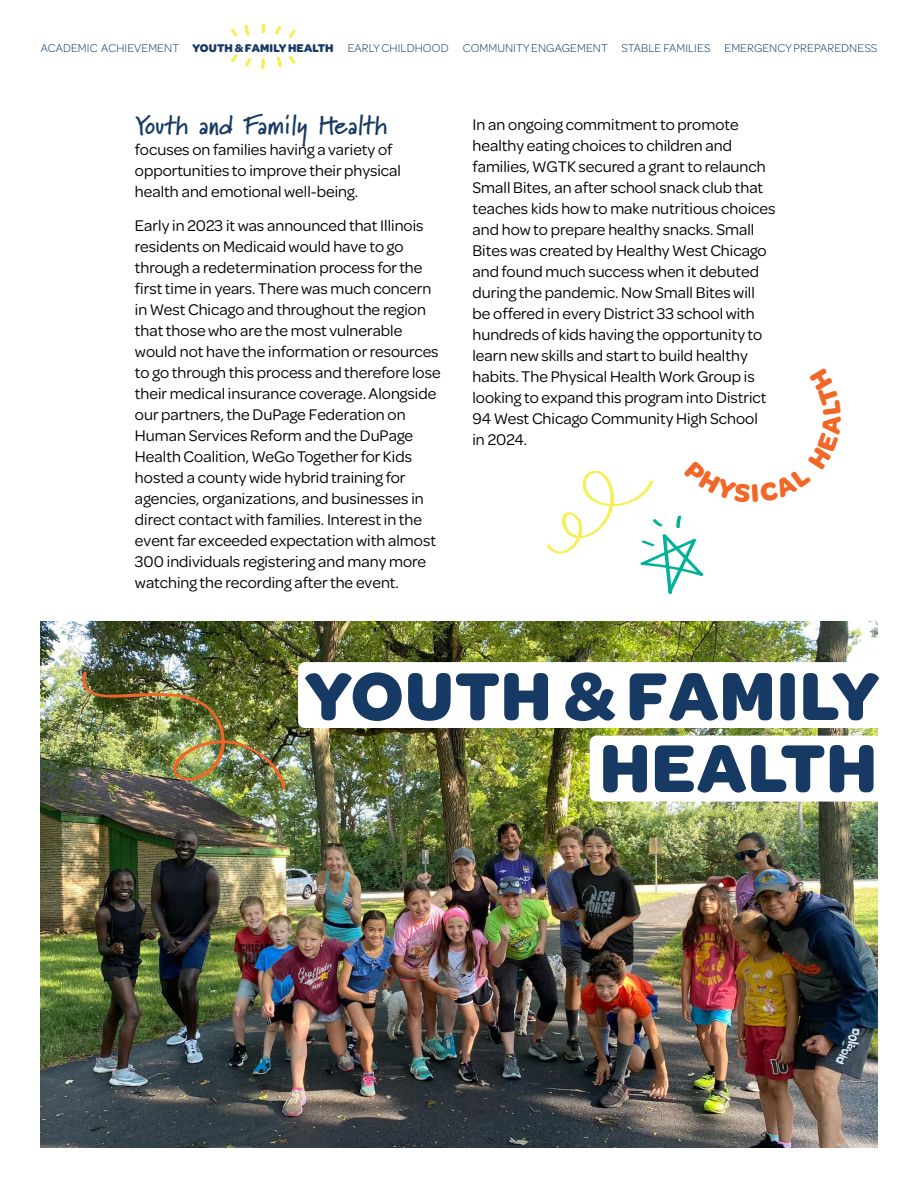
<style>
.page{position:relative;width:918px;height:1188px;background:#fff}
.page>*{position:absolute;margin:0;border:0;box-sizing:border-box;transform-origin:0 0}
.t1{font:700 72px/72px "Omnes";letter-spacing:.02em;color:#173a64;text-align:right}
.t2{font:700 27px "Marydale";color:#173a64}
.t3{font:16.5px/21px "Omnes";color:#000}
.t4{font:300 12px "Omnes";letter-spacing:.01em;color:#173a64}
.s1{font-weight:700}
</style>
<div class="page">
<img style="left:40px;top:621px;width:838px;height:527px">
<svg style="left:298px;top:662px;width:580px;height:66px"></svg>
<svg style="left:590px;top:736px;width:288px;height:66px"></svg>
<svg style="left:244px;top:25px;width:6px;height:11px"></svg>
<svg style="left:261px;top:23px;width:4px;height:11px"></svg>
<svg style="left:274px;top:26px;width:8px;height:9px"></svg>
<svg style="left:288px;top:30px;width:8px;height:8px"></svg>
<svg style="left:230px;top:28px;width:8px;height:9px"></svg>
<svg style="left:276px;top:56px;width:6px;height:12px"></svg>
<svg style="left:261px;top:59px;width:4px;height:10px"></svg>
<svg style="left:244px;top:58px;width:8px;height:9px"></svg>
<svg style="left:230px;top:54px;width:8px;height:9px"></svg>
<svg style="left:288px;top:56px;width:8px;height:8px"></svg>
<img style="left:82px;top:671px;width:204px;height:119px">
<svg style="left:546px;top:470px;width:158px;height:124px"></svg>
<p class="t4" style="left:41px;top:40px;width:838px">ACADEMIC ACHIEVEMENT <span class="s1">YOUTH &amp; FAMILY HEALTH</span> EARLY CHILDHOOD COMMUNITY ENGAGEMENT STABLE FAMILIES EMERGENCY PREPAREDNESS</p>
<h2 class="t2" style="left:135px;top:108px;width:254px">Youth and Family Health</h2>
<p class="t3" style="left:135px;top:138px;width:267px">focuses on families having a variety of opportunities to improve their physical health and emotional well-being.</p>
<p class="t3" style="left:135px;top:214px;width:307px">Early in 2023 it was announced that Illinois residents on Medicaid would have to go through a redetermination process for the first time in years. There was much concern in West Chicago and throughout the region that those who are the most vulnerable would not have the information or resources to go through this process and therefore lose their medical insurance coverage. Alongside our partners, the DuPage Federation on Human Services Reform and the DuPage Health Coalition, WeGo Together for Kids hosted a county wide hybrid training for agencies, organizations, and businesses in direct contact with families. Interest in the event far exceeded expectation with almost 300 individuals registering and many more watching the recording after the event.</p>
<p class="t3" style="left:473px;top:113px;width:304px">In an ongoing commitment to promote healthy eating choices to children and families, WGTK secured a grant to relaunch Small Bites, an after school snack club that teaches kids how to make nutritious choices and how to prepare healthy snacks. Small Bites was created by Healthy West Chicago and found much success when it debuted during the pandemic. Now Small Bites will be offered in every District 33 school with hundreds of kids having the opportunity to learn new skills and start to build healthy habits. The Physical Health Work Group is looking to expand this program into District 94 West Chicago Community High School<br>in 2024.</p>
<h1 class="t1" style="left:306px;top:656px;width:575px">YOUTH &amp; FAMILY<br>HEALTH</h1>
</div>
